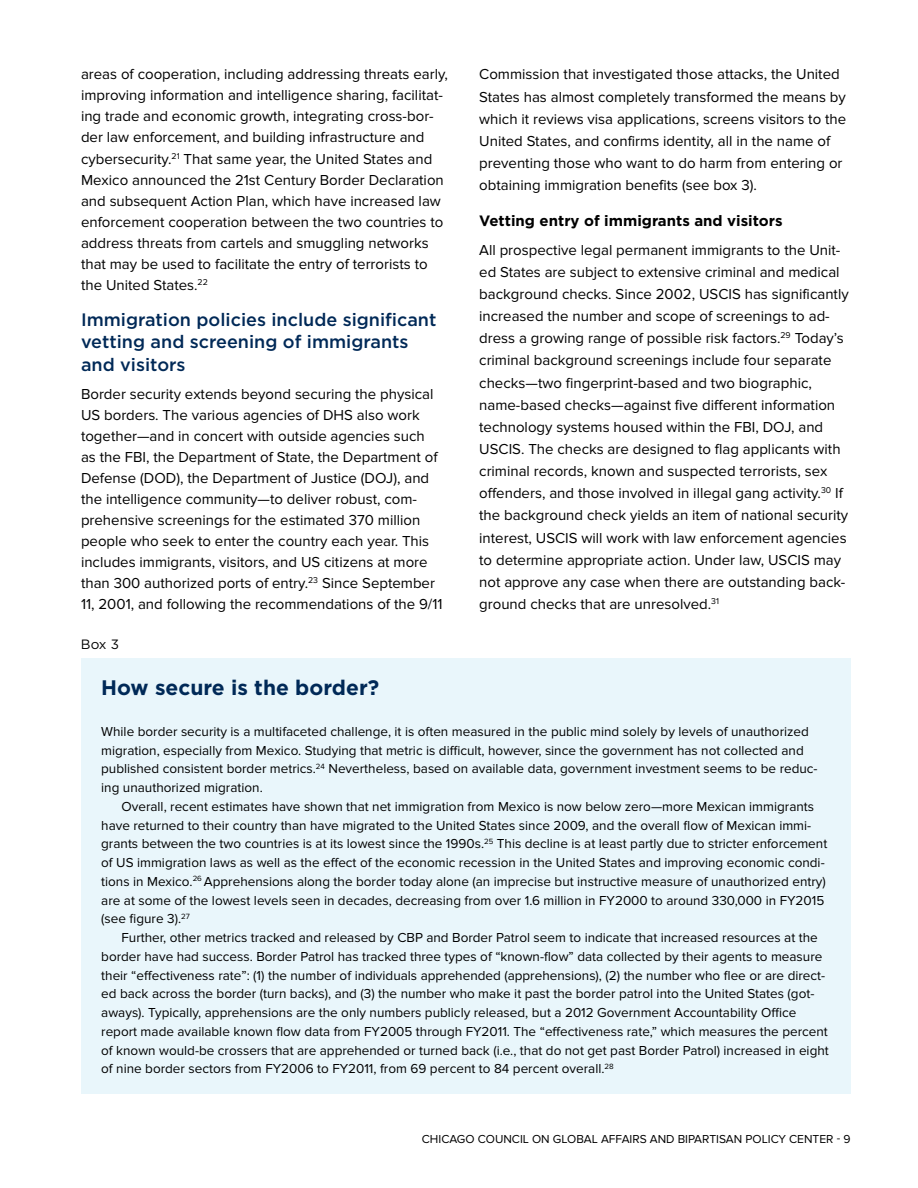
<style>
.page{position:relative;width:918px;height:1188px;background:#fff}
.page>*{position:absolute;margin:0;border:0;box-sizing:border-box;transform-origin:0 0}
.t1{font:700 21px "Gotham";color:#002957}
.t2{font:500 18px/22.5px "Gotham";color:#002957}
.t3{font:15px/22.2px "Proxima Nova";color:#000}
.t4{font:700 15px "Gotham";color:#000}
.t5{font:13.5px/18.8px "Proxima Nova";color:#000}
.t6{font:13.5px "Gotham";color:#000}
.t7{font:12px "Proxima Nova";color:#000}
</style>
<div class="page">
<div style="left:81px;top:658px;width:770px;height:436px;background:#e9f6fb"></div>
<p class="t3" style="left:81px;top:64px;width:369px;line-height:21px">areas of cooperation, including addressing threats early, improving information and intelligence sharing, facilitat&shy;ing trade and economic growth, integrating cross-bor&shy;der law enforcement, and building infrastructure and cybersecurity.<sup>21</sup> That same year, the United States and Mexico announced the 21st Century Border Declaration and subsequent Action Plan, which have increased law enforcement cooperation between the two countries to address threats from cartels and smuggling networks that may be used to facilitate the entry of terrorists to the United States.<sup>22</sup></p>
<p class="t2" style="left:81px;top:308px;width:357px">Immigration policies include significant vetting and screening of immigrants and visitors</p>
<p class="t3" style="left:81px;top:383px;width:363px;line-height:21px">Border security extends beyond securing the physical US borders. The various agencies of DHS also work together—and in concert with outside agencies such as the FBI, the Department of State, the Department of Defense (DOD), the Department of Justice (DOJ), and the intelligence community—to deliver robust, com&shy;prehensive screenings for the estimated 370 million people who seek to enter the country each year. This includes immigrants, visitors, and US citizens at more than 300 authorized ports of entry.<sup>23</sup> Since September 11, 2001, and following the recommendations of the 9/11</p>
<p class="t6" style="left:81px;top:635px;width:40px">Box 3</p>
<p class="t3" style="left:479px;top:63px;width:369px">Commission that investigated those attacks, the United States has almost completely transformed the means by which it reviews visa applications, screens visitors to the United States, and confirms identity, all in the name of preventing those who want to do harm from entering or obtaining immigration benefits (see box 3).</p>
<p class="t4" style="left:479px;top:211px;width:305px">Vetting entry of immigrants and visitors</p>
<p class="t3" style="left:479px;top:239px;width:371px">All prospective legal permanent immigrants to the Unit&shy;ed States are subject to extensive criminal and medical background checks. Since 2002, USCIS has significantly increased the number and scope of screenings to ad&shy;dress a growing range of possible risk factors.<sup>29</sup> Today’s criminal background screenings include four separate checks—two fingerprint-based and two biographic, name-based checks—against five different information technology systems housed within the FBI, DOJ, and USCIS. The checks are designed to flag applicants with criminal records, known and suspected terrorists, sex offenders, and those involved in illegal gang activity.<sup>30</sup> If the background check yields an item of national security interest, USCIS will work with law enforcement agencies to determine appropriate action. Under law, USCIS may not approve any case when there are outstanding back&shy;ground checks that are unresolved.<sup>31</sup></p>
<h1 class="t1" style="left:101px;top:674px;width:279px">How secure is the border?</h1>
<p class="t5" style="left:101px;top:722px;width:718px">While border security is a multifaceted challenge, it is often measured in the public mind solely by levels of unauthorized migration, especially from Mexico. Studying that metric is difficult, however, since the government has not collected and published consistent border metrics.<sup>24</sup> Nevertheless, based on available data, government investment seems to be reduc&shy;ing unauthorized migration.</p>
<p class="t5" style="left:101px;top:797px;width:728px;text-indent:20px">Overall, recent estimates have shown that net immigration from Mexico is now below zero—more Mexican immigrants have returned to their country than have migrated to the United States since 2009, and the overall flow of Mexican immi&shy;grants between the two countries is at its lowest since the 1990s.<sup>25</sup> This decline is at least partly due to stricter enforcement of US immigration laws as well as the effect of the economic recession in the United States and improving economic condi&shy;tions in Mexico.<sup>26</sup> Apprehensions along the border today alone (an imprecise but instructive measure of unauthorized entry) are at some of the lowest levels seen in decades, decreasing from over 1.6 million in FY2000 to around 330,000 in FY2015 (see figure 3).<sup>27</sup></p>
<p class="t5" style="left:101px;top:928px;width:729px;text-indent:20px">Further, other metrics tracked and released by CBP and Border Patrol seem to indicate that increased resources at the border have had success. Border Patrol has tracked three types of “known-flow” data collected by their agents to measure their “effectiveness rate”: (1) the number of individuals apprehended (apprehensions), (2) the number who flee or are direct&shy;ed back across the border (turn backs), and (3) the number who make it past the border patrol into the United States (got&shy;aways). Typically, apprehensions are the only numbers publicly released, but a 2012 Government Accountability Office report made available known flow data from FY2005 through FY2011. The “effectiveness rate,” which measures the percent of known would-be crossers that are apprehended or turned back (i.e., that do not get past Border Patrol) increased in eight of nine border sectors from FY2006 to FY2011, from 69 percent to 84 percent overall.<sup>28</sup></p>
<p class="t7" style="left:422px;top:1133px;width:430px">CHICAGO COUNCIL ON GLOBAL AFFAIRS AND BIPARTISAN POLICY CENTER - 9</p>
</div>
